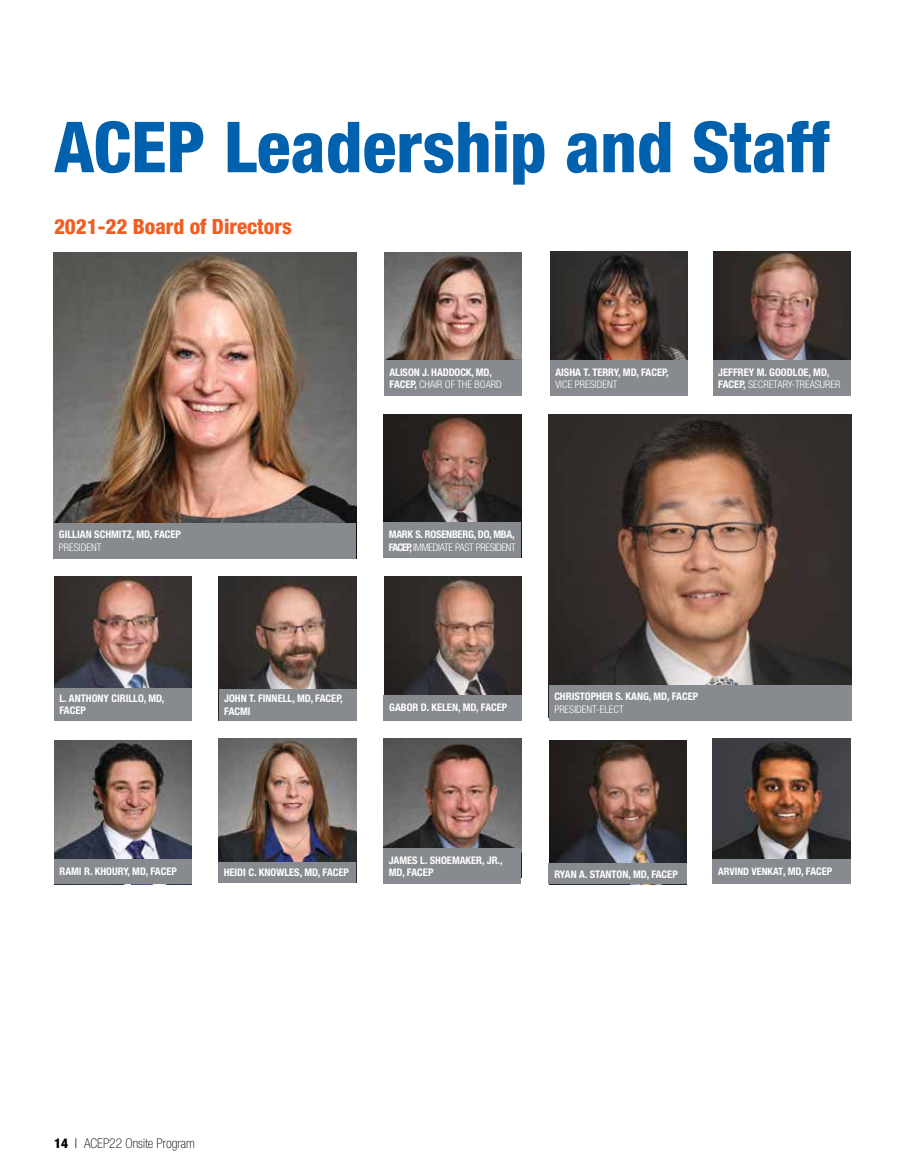
<style>
.page{position:relative;width:905px;height:1175px;background:#fff}
.page>*{position:absolute;margin:0;border:0;box-sizing:border-box;transform-origin:0 0}
.t1{font:800 condensed 70.5px "Helvetica Neue LT Std";color:#0062af}
.t2{font:800 condensed 21px "Helvetica Neue LT Std";color:#f15d22}
.t3{font:100 condensed 13.5px "Helvetica Neue LT Std";color:#000}
.t4{font:700 condensed 10.5px/12.6px "Helvetica Neue LT Std";color:#fff}
.t5{font:700 condensed 10.5px/12.6px "Helvetica Neue LT Std";letter-spacing:-.02em;color:#fff}
.t6{font:300 condensed 10.5px "Helvetica Neue LT Std";color:#fff}
.t7{font:700 condensed 10.2px "Helvetica Neue LT Std";color:#fff}
.s1{font-weight:300}
.s2{font-size:10.5px}
.s3{font-weight:800}
</style>
<div class="page">
<img style="left:54px;top:577px;width:137px;height:111px">
<div style="left:54px;top:688px;width:138px;height:32px;background:#878a8f"></div>
<img style="left:384px;top:252px;width:138px;height:108px">
<div style="left:384px;top:360px;width:138px;height:36px;background:#878a8f"></div>
<img style="left:550px;top:252px;width:137px;height:108px">
<div style="left:550px;top:360px;width:137px;height:36px;background:#878a8f"></div>
<img style="left:53px;top:252px;width:303px;height:270px">
<div style="left:53px;top:522px;width:303px;height:36px;background:#878a8f"></div>
<img style="left:549px;top:414px;width:302px;height:271px">
<div style="left:549px;top:685px;width:302px;height:35px;background:#878a8f"></div>
<img style="left:713px;top:252px;width:137px;height:108px">
<div style="left:713px;top:360px;width:137px;height:36px;background:#878a8f"></div>
<img style="left:219px;top:576px;width:137px;height:113px">
<div style="left:219px;top:689px;width:137px;height:31px;background:#878a8f"></div>
<img style="left:384px;top:576px;width:137px;height:118px">
<img style="left:383px;top:738px;width:138px;height:110px">
<img style="left:712px;top:738px;width:138px;height:121px">
<div style="left:712px;top:859px;width:138px;height:25px;background:#878a8f"></div>
<img style="left:384px;top:414px;width:137px;height:108px">
<div style="left:383px;top:522px;width:138px;height:36px;background:#878a8f"></div>
<img style="left:549px;top:740px;width:138px;height:123px">
<div style="left:549px;top:863px;width:138px;height:21px;background:#878a8f"></div>
<div style="left:384px;top:694px;width:138px;height:26px;background:#878a8f"></div>
<div style="left:383px;top:848px;width:138px;height:36px;background:#878a8f"></div>
<img style="left:55px;top:740px;width:137px;height:119px">
<div style="left:54px;top:859px;width:138px;height:25px;background:#878a8f"></div>
<img style="left:219px;top:738px;width:137px;height:123px">
<div style="left:218px;top:861px;width:138px;height:21px;background:#878a8f"></div>
<h1 class="t1" style="left:54px;top:103px;width:776px">ACEP Leadership and Staff</h1>
<h2 class="t2" style="left:54px;top:214px;width:239px">2021-22 Board of Directors</h2>
<p class="t4" style="left:59px;top:528px;width:124px">GILLIAN SCHMITZ, MD, FACEP</p>
<p class="t6" style="left:59px;top:541px;width:44px">PRESIDENT</p>
<p class="t4" style="left:389px;top:366px;width:114px">ALISON J. HADDOCK, MD,<br>FACEP, <span class="s1">CHAIR OF THE BOARD</span></p>
<p class="t4" style="left:555px;top:366px;width:115px">AISHA T. TERRY, MD, FACEP,</p>
<p class="t6" style="left:555px;top:379px;width:63px">VICE PRESIDENT</p>
<p class="t4" style="left:718px;top:366px;width:124px">JEFFREY M. GOODLOE, MD,<br>FACEP, <span class="s1">SECRETARY-TREASURER</span></p>
<p class="t5" style="left:389px;top:528px;width:128px">MARK S. ROSENBERG, DO, MBA,<br>FACEP, <span class="s1">IMMEDIATE PAST PRESIDENT</span></p>
<p class="t4" style="left:59px;top:691px;width:107px">L. ANTHONY CIRILLO, MD,<br>FACEP</p>
<p class="t4" style="left:224px;top:692px;width:120px">JOHN T. FINNELL, MD, FACEP,<br>FACMI</p>
<p class="t4" style="left:389px;top:701px;width:120px">GABOR D. KELEN, MD, FACEP</p>
<p class="t4" style="left:554px;top:690px;width:145px">CHRISTOPHER S. KANG, MD, FACEP</p>
<p class="t6" style="left:554px;top:703px;width:71px">PRESIDENT-ELECT</p>
<p class="t4" style="left:389px;top:853px;width:115px">JAMES L. SHOEMAKER, JR.,</p>
<p class="t4" style="left:59px;top:865px;width:119px">RAMI R. KHOURY, MD, FACEP</p>
<p class="t4" style="left:224px;top:865px;width:127px">HEIDI C. KNOWLES, MD, FACEP</p>
<p class="t4" style="left:389px;top:866px;width:46px">MD, FACEP</p>
<p class="t4" style="left:554px;top:867px;width:125px">RYAN A. STANTON, MD, FACEP</p>
<p class="t7" style="left:718px;top:865px;width:116px">ARVIND VENKAT<span class="s2">, MD, FACEP</span></p>
<p class="t3" style="left:54px;top:1135px;width:142px"><span class="s3">14</span> <span class="s1">|</span> ACEP22 Onsite Program</p>
</div>
